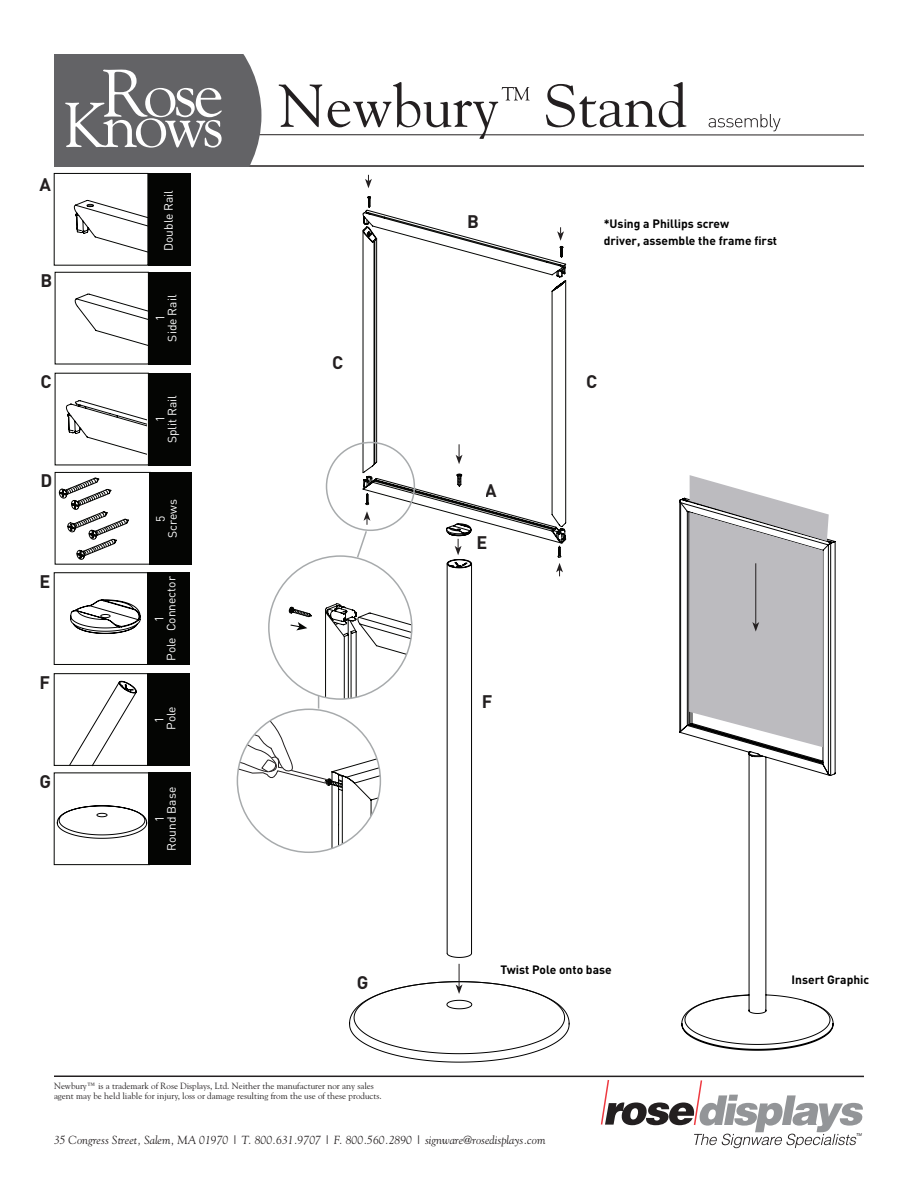
<style>
.page{position:relative;width:918px;height:1188px;background:#fff}
.page>*{position:absolute;margin:0;border:0;box-sizing:border-box;transform-origin:0 0}
.t1{font:60px "Goudy";color:#231f20}
.t2{font:700 18px "DIN";color:#231f20}
.t3{font:700 12px "DIN";color:#000}
.t4{font:12px "DIN";color:#fff}
.t5{font:italic 11.7px "Goudy";color:#231f20}
.t6{font:9px "Goudy";color:#231f20}
.t7{font:italic 3.9px "Arial";color:#231f20}
</style>
<div class="page">
<hr style="left:54px;top:134px;width:810px;height:1px;background:#231f20">
<hr style="left:54px;top:165px;width:810px;height:2px;background:#231f20">
<svg style="left:54px;top:54px;width:207px;height:112px;background:#7a7a7c"></svg>
<svg style="left:502px;top:87px;width:28px;height:14px"></svg>
<svg style="left:709px;top:114px;width:72px;height:17px"></svg>
<div style="left:54px;top:673px;width:94px;height:93px;border:1px solid #040503"></div>
<div style="left:148px;top:673px;width:42px;height:93px;background:#040503"></div>
<div style="left:54px;top:173px;width:94px;height:92px;border:1px solid #040503"></div>
<div style="left:148px;top:173px;width:42px;height:92px;background:#040503"></div>
<hr style="left:54px;top:1076px;width:810px;height:1px;background:#231f20">
<div style="left:54px;top:773px;width:96px;height:92px;border:1px solid #040503"></div>
<div style="left:148px;top:773px;width:42px;height:92px;background:#040503"></div>
<div style="left:54px;top:573px;width:94px;height:92px;border:1px solid #040503"></div>
<div style="left:148px;top:573px;width:42px;height:92px;background:#040503"></div>
<svg style="left:600px;top:1080px;width:263px;height:68px"></svg>
<svg style="left:679px;top:499px;width:157px;height:552px"></svg>
<svg style="left:684px;top:995px;width:147px;height:50px"></svg>
<hr style="left:830px;top:543px;width:1px;height:232px;background:#000">
<hr style="left:828px;top:545px;width:1px;height:229px;background:#000">
<svg style="left:680px;top:475px;width:149px;height:281px"></svg>
<svg style="left:70px;top:599px;width:71px;height:35px"></svg>
<svg style="left:69px;top:681px;width:68px;height:86px"></svg>
<svg style="left:57px;top:805px;width:90px;height:34px"></svg>
<svg style="left:363px;top:211px;width:193px;height:330px"></svg>
<svg style="left:367px;top:196px;width:4px;height:12px"></svg>
<svg style="left:365px;top:493px;width:4px;height:12px"></svg>
<svg style="left:349px;top:559px;width:221px;height:504px"></svg>
<svg style="left:354px;top:564px;width:211px;height:490px"></svg>
<svg style="left:457px;top:474px;width:5px;height:13px"></svg>
<svg style="left:74px;top:200px;width:75px;height:66px"></svg>
<svg style="left:75px;top:293px;width:72px;height:53px"></svg>
<div style="left:55px;top:373px;width:94px;height:92px;border:1px solid #040503"></div>
<div style="left:149px;top:373px;width:42px;height:92px;background:#040503"></div>
<div style="left:55px;top:472px;width:96px;height:92px;border:1px solid #040503"></div>
<div style="left:149px;top:472px;width:42px;height:92px;background:#040503"></div>
<div style="left:55px;top:272px;width:94px;height:92px;border:1px solid #040503"></div>
<div style="left:149px;top:272px;width:42px;height:92px;background:#040503"></div>
<svg style="left:66px;top:400px;width:81px;height:65px"></svg>
<svg style="left:456px;top:444px;width:7px;height:20px"></svg>
<svg style="left:446px;top:524px;width:25px;height:31px"></svg>
<svg style="left:556px;top:227px;width:10px;height:349px"></svg>
<svg style="left:365px;top:175px;width:7px;height:13px"></svg>
<svg style="left:59px;top:477px;width:70px;height:83px"></svg>
<svg style="left:456px;top:964px;width:7px;height:30px"></svg>
<div style="left:326px;top:442px;width:89px;height:89px;border:2px solid #a7aaac;border-radius:50%"></div>
<svg style="left:356px;top:511px;width:14px;height:48px"></svg>
<div style="left:269px;top:556px;width:143px;height:143px;background:#fff;border-radius:50%"></div>
<svg style="left:237px;top:603px;width:175px;height:247px"></svg>
<p class="t2" style="left:40px;top:172px;width:13px">A</p>
<p class="t2" style="left:41px;top:269px;width:13px">B</p>
<p class="t2" style="left:40px;top:370px;width:13px">C</p>
<p class="t2" style="left:40px;top:469px;width:13px">D</p>
<p class="t2" style="left:40px;top:570px;width:12px">E</p>
<p class="t2" style="left:40px;top:671px;width:12px">F</p>
<p class="t2" style="left:40px;top:770px;width:13px">G</p>
<p class="t4" style="left:161px;top:251px;width:63px;rotate:-90deg">Double Rail</p>
<p class="t4" style="left:165px;top:342px;width:48px;rotate:-90deg">Side Rail</p>
<p class="t4" style="left:153px;top:321px;width:8px;rotate:-90deg">1</p>
<p class="t4" style="left:165px;top:443px;width:49px;rotate:-90deg">Split Rail</p>
<p class="t4" style="left:153px;top:422px;width:8px;rotate:-90deg">1</p>
<p class="t4" style="left:165px;top:538px;width:40px;rotate:-90deg">Screws</p>
<p class="t4" style="left:153px;top:522px;width:8px;rotate:-90deg">5</p>
<p class="t4" style="left:164px;top:661px;width:86px;rotate:-90deg">Pole Connector</p>
<p class="t4" style="left:152px;top:622px;width:8px;rotate:-90deg">1</p>
<p class="t4" style="left:152px;top:723px;width:8px;rotate:-90deg">1</p>
<p class="t4" style="left:164px;top:730px;width:25px;rotate:-90deg">Pole</p>
<p class="t4" style="left:164px;top:851px;width:65px;rotate:-90deg">Round Base</p>
<p class="t4" style="left:152px;top:822px;width:8px;rotate:-90deg">1</p>
<p class="t1" style="left:279px;top:69px;width:410px">Newbury Stand</p>
<p class="t2" style="left:332px;top:351px;width:13px">C</p>
<p class="t2" style="left:467px;top:210px;width:13px">B</p>
<p class="t2" style="left:485px;top:478px;width:13px">A</p>
<p class="t2" style="left:476px;top:530px;width:12px">E</p>
<p class="t2" style="left:482px;top:690px;width:12px">F</p>
<p class="t3" style="left:604px;top:216px;width:127px">*Using a Phillips screw</p>
<p class="t3" style="left:604px;top:232px;width:175px">driver, assemble the frame first</p>
<p class="t2" style="left:586px;top:370px;width:13px">C</p>
<p class="t2" style="left:357px;top:971px;width:13px">G</p>
<p class="t6" style="left:54px;top:1080px;width:321px">Newbury™ is a trademark of Rose Displays, Ltd. Neither the manufacturer nor any sales</p>
<p class="t6" style="left:54px;top:1091px;width:329px">agent may be held liable for injury, loss or damage resulting from the use of these products.</p>
<p class="t3" style="left:501px;top:962px;width:113px">Twist Pole onto base</p>
<p class="t5" style="left:54px;top:1132px;width:493px">35 Congress Street, Salem, MA 01970 | T. 800.631.9707 | F. 800.560.2890 | signware@rosedisplays.com</p>
<p class="t3" style="left:792px;top:972px;width:79px">Insert Graphic</p>
<p class="t7" style="left:856px;top:1133px;width:7px">TM</p>
</div>
